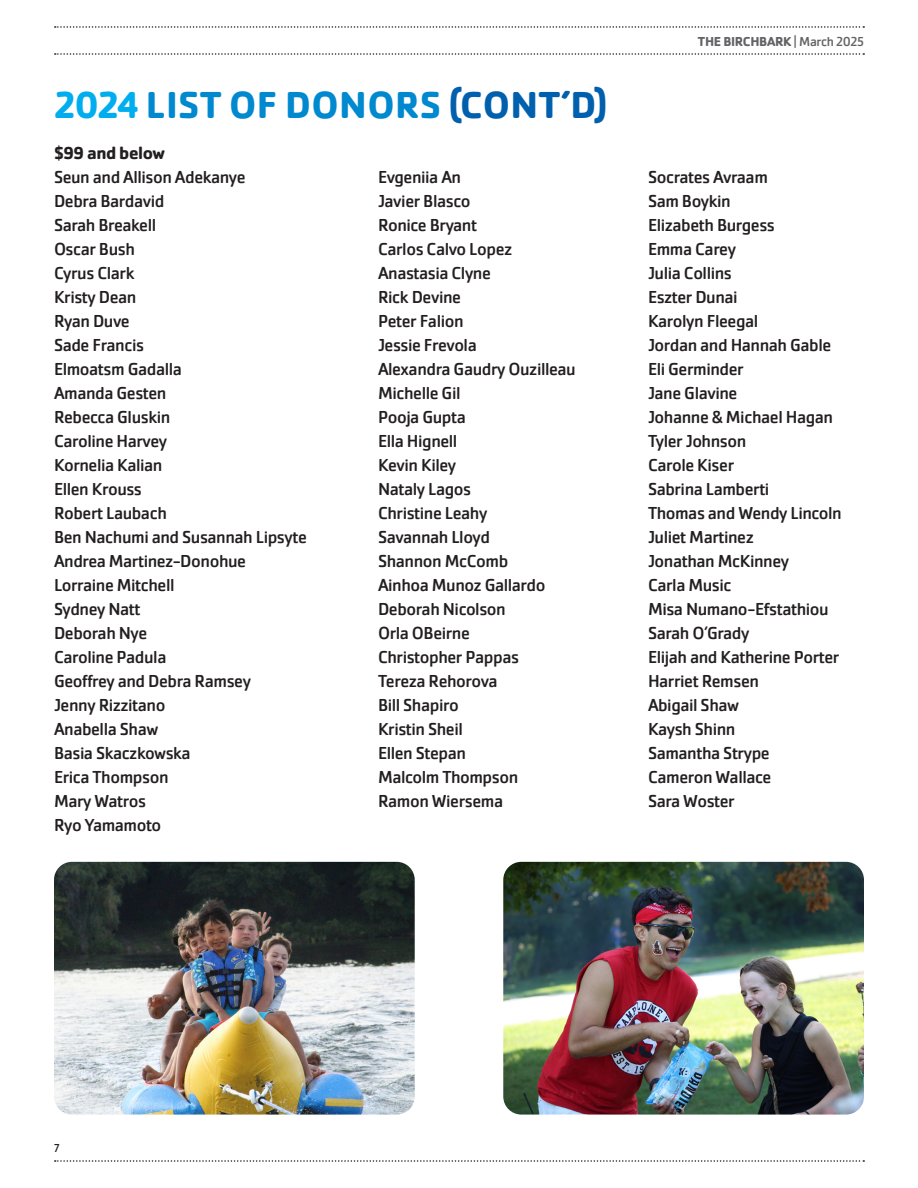
<style>
.page{position:relative;width:918px;height:1188px;background:#fff}
.page>*{position:absolute;margin:0;border:0;box-sizing:border-box;transform-origin:0 0}
.Heading_2{font:700 39px "Cachet Pro";letter-spacing:.01em;color:#0089cf}
.Address_Phone_Web{font:18px "Cachet Pro";letter-spacing:-.025em;color:#231f20}
.Address_Phone_Web-2{font:700 18px "Cachet Pro";letter-spacing:-.025em;color:#231f20}
.Address{font:700 13.5px "Cachet Pro";letter-spacing:-.025em;color:#636366}
.t1{font:12px "Cachet Pro";color:#231f20}
.s1{color:#00aeef}
.s2{color:#0160ae}
.s3{font-weight:400}
</style>
<div class="page">
<img style="left:54px;top:862px;width:361px;height:253px">
<img style="left:503px;top:862px;width:361px;height:253px">
<svg style="left:55px;top:26px;width:809px;height:2px"></svg>
<svg style="left:55px;top:53px;width:809px;height:2px"></svg>
<svg style="left:55px;top:1160px;width:809px;height:2px"></svg>
<p class="Heading_2" style="left:54px;top:80px;width:555px"><span class="s1">2024</span> LIST OF DONORS <span class="s2">(CONT’D)</span></p>
<p class="Address" style="left:698px;top:33px;width:168px">THE BIRCHBARK <span class="s3">| March 2025</span></p>
<p class="Address_Phone_Web-2" style="left:54px;top:142px;width:112px">$99 and below</p>
<p class="Address_Phone_Web" style="left:54px;top:167px;width:193px">Seun and Allison Adekanye</p>
<p class="Address_Phone_Web" style="left:378px;top:167px;width:85px">Evgeniia An</p>
<p class="Address_Phone_Web" style="left:648px;top:167px;width:121px">Socrates Avraam</p>
<p class="Address_Phone_Web" style="left:54px;top:191px;width:112px">Debra Bardavid</p>
<p class="Address_Phone_Web" style="left:378px;top:191px;width:94px">Javier Blasco</p>
<p class="Address_Phone_Web" style="left:648px;top:191px;width:84px">Sam Boykin</p>
<p class="Address_Phone_Web" style="left:54px;top:215px;width:104px">Sarah Breakell</p>
<p class="Address_Phone_Web" style="left:378px;top:215px;width:101px">Ronice Bryant</p>
<p class="Address_Phone_Web" style="left:648px;top:215px;width:128px">Elizabeth Burgess</p>
<p class="Address_Phone_Web" style="left:54px;top:239px;width:82px">Oscar Bush</p>
<p class="Address_Phone_Web" style="left:378px;top:239px;width:136px">Carlos Calvo Lopez</p>
<p class="Address_Phone_Web" style="left:648px;top:239px;width:90px">Emma Carey</p>
<p class="Address_Phone_Web" style="left:54px;top:263px;width:82px">Cyrus Clark</p>
<p class="Address_Phone_Web" style="left:378px;top:263px;width:115px">Anastasia Clyne</p>
<p class="Address_Phone_Web" style="left:648px;top:263px;width:85px">Julia Collins</p>
<p class="Address_Phone_Web" style="left:54px;top:287px;width:84px">Kristy Dean</p>
<p class="Address_Phone_Web" style="left:378px;top:287px;width:85px">Rick Devine</p>
<p class="Address_Phone_Web" style="left:648px;top:287px;width:91px">Eszter Dunai</p>
<p class="Address_Phone_Web" style="left:54px;top:311px;width:77px">Ryan Duve</p>
<p class="Address_Phone_Web" style="left:378px;top:311px;width:87px">Peter Falion</p>
<p class="Address_Phone_Web" style="left:648px;top:311px;width:112px">Karolyn Fleegal</p>
<p class="Address_Phone_Web" style="left:54px;top:335px;width:92px">Sade Francis</p>
<p class="Address_Phone_Web" style="left:378px;top:335px;width:100px">Jessie Frevola</p>
<p class="Address_Phone_Web" style="left:648px;top:335px;width:185px">Jordan and Hannah Gable</p>
<p class="Address_Phone_Web" style="left:54px;top:359px;width:129px">Elmoatsm Gadalla</p>
<p class="Address_Phone_Web" style="left:378px;top:359px;width:199px">Alexandra Gaudry Ouzilleau</p>
<p class="Address_Phone_Web" style="left:648px;top:359px;width:97px">Eli Germinder</p>
<p class="Address_Phone_Web" style="left:54px;top:383px;width:114px">Amanda Gesten</p>
<p class="Address_Phone_Web" style="left:378px;top:383px;width:84px">Michelle Gil</p>
<p class="Address_Phone_Web" style="left:648px;top:383px;width:91px">Jane Glavine</p>
<p class="Address_Phone_Web" style="left:54px;top:407px;width:118px">Rebecca Gluskin</p>
<p class="Address_Phone_Web" style="left:378px;top:407px;width:89px">Pooja Gupta</p>
<p class="Address_Phone_Web" style="left:648px;top:407px;width:187px">Johanne &amp; Michael Hagan</p>
<p class="Address_Phone_Web" style="left:54px;top:431px;width:115px">Caroline Harvey</p>
<p class="Address_Phone_Web" style="left:378px;top:431px;width:81px">Ella Hignell</p>
<p class="Address_Phone_Web" style="left:648px;top:431px;width:100px">Tyler Johnson</p>
<p class="Address_Phone_Web" style="left:54px;top:455px;width:110px">Kornelia Kalian</p>
<p class="Address_Phone_Web" style="left:378px;top:455px;width:80px">Kevin Kiley</p>
<p class="Address_Phone_Web" style="left:648px;top:455px;width:88px">Carole Kiser</p>
<p class="Address_Phone_Web" style="left:54px;top:479px;width:89px">Ellen Krouss</p>
<p class="Address_Phone_Web" style="left:378px;top:479px;width:95px">Nataly Lagos</p>
<p class="Address_Phone_Web" style="left:648px;top:479px;width:123px">Sabrina Lamberti</p>
<p class="Address_Phone_Web" style="left:54px;top:503px;width:115px">Robert Laubach</p>
<p class="Address_Phone_Web" style="left:378px;top:503px;width:111px">Christine Leahy</p>
<p class="Address_Phone_Web" style="left:648px;top:503px;width:195px">Thomas and Wendy Lincoln</p>
<p class="Address_Phone_Web" style="left:54px;top:527px;width:254px">Ben Nachumi and Susannah Lipsyte</p>
<p class="Address_Phone_Web" style="left:378px;top:527px;width:113px">Savannah Lloyd</p>
<p class="Address_Phone_Web" style="left:648px;top:527px;width:107px">Juliet Martinez</p>
<p class="Address_Phone_Web" style="left:54px;top:551px;width:194px">Andrea Martinez-Donohue</p>
<p class="Address_Phone_Web" style="left:378px;top:551px;width:132px">Shannon McComb</p>
<p class="Address_Phone_Web" style="left:648px;top:551px;width:143px">Jonathan McKinney</p>
<p class="Address_Phone_Web" style="left:54px;top:575px;width:122px">Lorraine Mitchell</p>
<p class="Address_Phone_Web" style="left:378px;top:575px;width:169px">Ainhoa Munoz Gallardo</p>
<p class="Address_Phone_Web" style="left:648px;top:575px;width:85px">Carla Music</p>
<p class="Address_Phone_Web" style="left:54px;top:599px;width:88px">Sydney Natt</p>
<p class="Address_Phone_Web" style="left:378px;top:599px;width:129px">Deborah Nicolson</p>
<p class="Address_Phone_Web" style="left:648px;top:599px;width:182px">Misa Numano-Efstathiou</p>
<p class="Address_Phone_Web" style="left:54px;top:623px;width:95px">Deborah Nye</p>
<p class="Address_Phone_Web" style="left:378px;top:623px;width:94px">Orla OBeirne</p>
<p class="Address_Phone_Web" style="left:648px;top:623px;width:103px">Sarah O’Grady</p>
<p class="Address_Phone_Web" style="left:54px;top:647px;width:114px">Caroline Padula</p>
<p class="Address_Phone_Web" style="left:378px;top:647px;width:143px">Christopher Pappas</p>
<p class="Address_Phone_Web" style="left:648px;top:647px;width:193px">Elijah and Katherine Porter</p>
<p class="Address_Phone_Web" style="left:54px;top:671px;width:199px">Geoffrey and Debra Ramsey</p>
<p class="Address_Phone_Web" style="left:378px;top:671px;width:121px">Tereza Rehorova</p>
<p class="Address_Phone_Web" style="left:648px;top:671px;width:113px">Harriet Remsen</p>
<p class="Address_Phone_Web" style="left:54px;top:695px;width:113px">Jenny Rizzitano</p>
<p class="Address_Phone_Web" style="left:378px;top:695px;width:82px">Bill Shapiro</p>
<p class="Address_Phone_Web" style="left:648px;top:695px;width:93px">Abigail Shaw</p>
<p class="Address_Phone_Web" style="left:54px;top:719px;width:106px">Anabella Shaw</p>
<p class="Address_Phone_Web" style="left:378px;top:719px;width:86px">Kristin Sheil</p>
<p class="Address_Phone_Web" style="left:648px;top:719px;width:89px">Kaysh Shinn</p>
<p class="Address_Phone_Web" style="left:54px;top:743px;width:138px">Basia Skaczkowska</p>
<p class="Address_Phone_Web" style="left:378px;top:743px;width:90px">Ellen Stepan</p>
<p class="Address_Phone_Web" style="left:648px;top:743px;width:123px">Samantha Strype</p>
<p class="Address_Phone_Web" style="left:54px;top:767px;width:116px">Erica Thompson</p>
<p class="Address_Phone_Web" style="left:378px;top:767px;width:142px">Malcolm Thompson</p>
<p class="Address_Phone_Web" style="left:648px;top:767px;width:125px">Cameron Wallace</p>
<p class="Address_Phone_Web" style="left:54px;top:791px;width:94px">Mary Watros</p>
<p class="Address_Phone_Web" style="left:378px;top:791px;width:127px">Ramon Wiersema</p>
<p class="Address_Phone_Web" style="left:648px;top:791px;width:88px">Sara Woster</p>
<p class="Address_Phone_Web" style="left:54px;top:815px;width:109px">Ryo Yamamoto</p>
<p class="t1" style="left:54px;top:1141px;width:7px">7</p>
</div>
